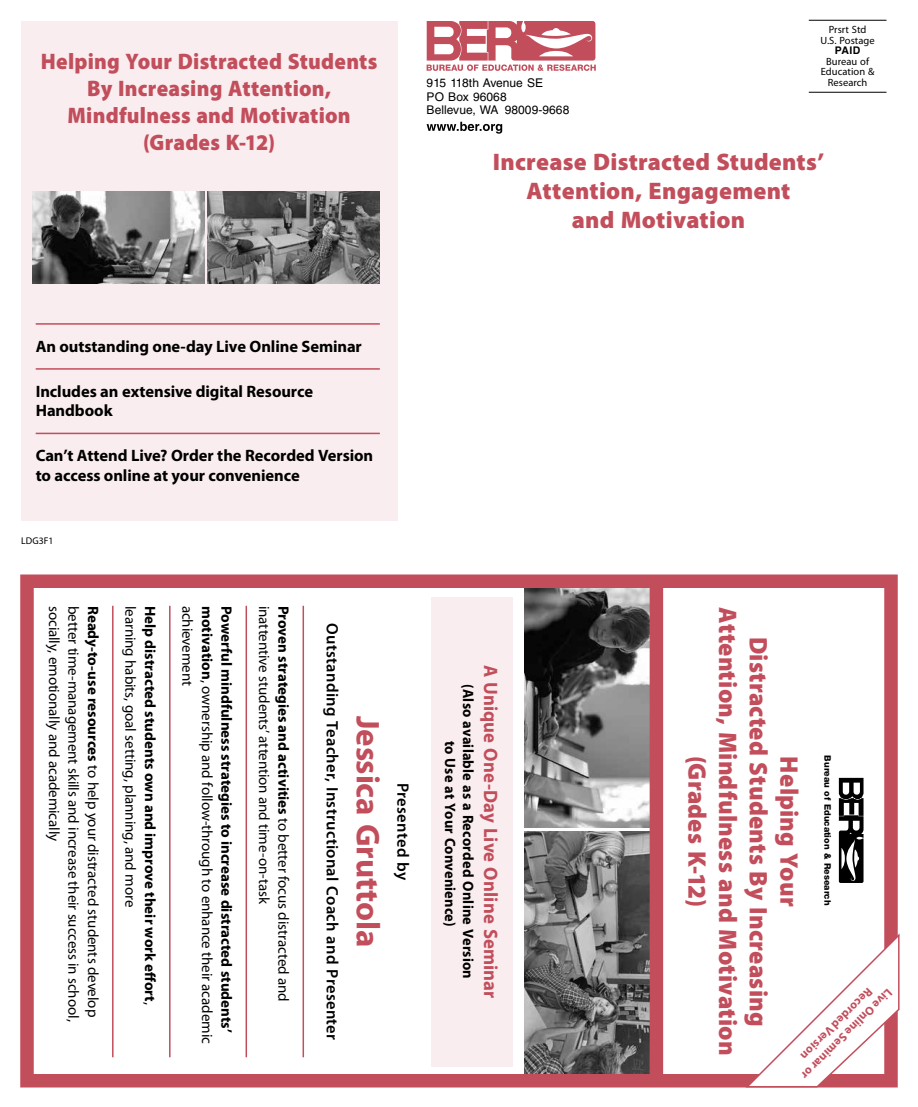
<style>
.page{position:relative;width:918px;height:1107px;background:#fff}
.page>*{position:absolute;margin:0;border:0;box-sizing:border-box;transform-origin:0 0}
.t1{font:700 33px "Myriad Pro";letter-spacing:-.005em;color:#c24e5c}
.t2{font:900 25.5px/30.6px "Myriad Pro";letter-spacing:.01em;color:#c24e5c;text-align:center;scale:.96 1}
.t3{font:900 24px/28.8px "Myriad Pro";letter-spacing:.01em;color:#c24e5c;text-align:center}
.t4{font:900 22.5px/27px "Myriad Pro";letter-spacing:.01em;color:#c24e5c;text-align:center;scale:.95 1}
.t5{font:700 19.5px "Myriad Pro";letter-spacing:.005em;color:#c24e5c;scale:.96 1}
.t6{font:700 16.5px/19.5px "Myriad Pro";letter-spacing:-.005em;color:#000}
.t7{font:600 16.5px "Myriad Pro";letter-spacing:.02em;color:#000}
.t8{font:15px "Myriad Pro";letter-spacing:-.005em;color:#000}
.t9{font:700 15px "Myriad Pro";color:#000}
.t10{font:700 15px/18px "Myriad Pro";color:#000;text-align:center;scale:.96 1}
.t11{font:12px/13.5px "Helvetica LT Std";letter-spacing:.005em;color:#000}
.t12{font:700 12px "Myriad Pro";color:#c24e5c}
.t13{font:10.5px/10.5px "Myriad Pro";letter-spacing:.005em;color:#000;text-align:center}
.t14{font:700 10.5px "Helvetica LT Std";color:#000}
.t15{font:9.75px "Myriad Pro";letter-spacing:.01em;color:#000}
.t16{font:800 9px "Helvetica Neue LT Std";color:#000}
.s1{font-weight:400}
.s2{font-weight:700}
</style>
<div class="page">
<div style="left:21px;top:21px;width:376px;height:499px;background:#f9edef"></div>
<hr style="left:303px;top:606px;width:1px;height:451px;background:#c24e5c">
<hr style="left:246px;top:606px;width:1px;height:451px;background:#c24e5c">
<hr style="left:169px;top:606px;width:2px;height:451px;background:#c24e5c">
<hr style="left:112px;top:606px;width:2px;height:451px;background:#c24e5c">
<hr style="left:809px;top:20px;width:78px;height:1px;background:#000">
<hr style="left:809px;top:92px;width:78px;height:1px;background:#000">
<svg style="left:427px;top:21px;width:169px;height:50px"></svg>
<svg style="left:427px;top:122px;width:75px;height:12px"></svg>
<div style="left:432px;top:597px;width:81px;height:469px;background:#f9edef"></div>
<hr style="left:36px;top:323px;width:344px;height:2px;background:#c24e5c">
<hr style="left:36px;top:368px;width:344px;height:2px;background:#c24e5c">
<hr style="left:36px;top:433px;width:344px;height:1px;background:#c24e5c">
<svg style="left:839px;top:778px;width:25px;height:105px"></svg>
<img style="left:524px;top:589px;width:126px;height:238px">
<img style="left:524px;top:832px;width:126px;height:241px">
<div style="left:650px;top:579px;width:13px;height:505px;background:#c24e5c"></div>
<img style="left:33px;top:192px;width:171px;height:91px">
<img style="left:208px;top:192px;width:172px;height:91px">
<div style="left:20px;top:574px;width:878px;height:514px;border:14px solid #c24e5c"></div>
<svg style="left:744px;top:933px;width:156px;height:155px"></svg>
<h3 class="t4" style="left:41px;top:47px;width:356px">Helping Your Distracted Students<br>By Increasing Attention,<br>Mindfulness and Motivation (Grades K-12)</h3>
<p class="t13" style="left:821px;top:24px;width:56px">Prsrt Std<br>U.S. Postage</p>
<p class="t14" style="left:835px;top:44px;width:27px">PAID</p>
<p class="t13" style="left:821px;top:56px;width:55px">Bureau of<br>Education &amp;</p>
<p class="t11" style="left:427px;top:76px;width:118px">915 118th Avenue SE</p>
<p class="t13" style="left:828px;top:77px;width:41px">Research</p>
<p class="t11" style="left:427px;top:90px;width:144px">PO Box 96068<br>Bellevue, WA 98009‑9668</p>
<h3 class="t3" style="left:493px;top:147px;width:333px">Increase Distracted Students’<br>Attention, Engagement<br>and Motivation</h3>
<p class="t6" style="left:36px;top:336px;width:328px">An outstanding one-day Live Online Seminar</p>
<p class="t6" style="left:36px;top:381px;width:279px">Includes an extensive digital Resource<br>Handbook</p>
<p class="t6" style="left:36px;top:445px;width:339px">Can’t Attend Live? Order the Recorded Version to access online at your convenience</p>
<p class="t15" style="left:21px;top:535px;width:34px">LDG3F1</p>
<p class="t9" style="left:160px;top:606px;width:401px;rotate:90deg">Help distracted students own and improve their work effort<span class="s1">,</span></p>
<p class="t8" style="left:197px;top:606px;width:82px;rotate:90deg">achievement</p>
<p class="t8" style="left:63px;top:606px;width:237px;rotate:90deg">socially, emotionally and academically</p>
<p class="t8" style="left:83px;top:606px;width:417px;rotate:90deg">better time-management skills and increase their success in school,</p>
<p class="t8" style="left:216px;top:606px;width:439px;rotate:90deg"><span class="s2">motivation</span>, ownership and follow-through to enhance their academic</p>
<p class="t9" style="left:236px;top:606px;width:429px;rotate:90deg">Powerful mindfulness strategies to increase distracted students’</p>
<p class="t8" style="left:273px;top:606px;width:300px;rotate:90deg">inattentive students’ attention and time-on-task</p>
<p class="t8" style="left:102px;top:606px;width:413px;rotate:90deg"><span class="s2">Ready-to-use resources</span> to help your distracted students develop</p>
<p class="t8" style="left:140px;top:606px;width:303px;rotate:90deg">learning habits, goal setting, planning, and more</p>
<p class="t9" style="left:293px;top:606px;width:397px;rotate:90deg">Proven strategies and activities <span class="s1">to better focus distracted and</span></p>
<p class="t7" style="left:343px;top:623px;width:419px;rotate:90deg">Outstanding Teacher, Instructional Coach and Presenter</p>
<h1 class="t1" style="left:390px;top:716px;width:233px;rotate:90deg">Jessica Gruttola</h1>
<p class="t7" style="left:413px;top:783px;width:99px;rotate:90deg">Presented by</p>
<h3 class="t5" style="left:504px;top:665px;width:349px;rotate:90deg">A Unique One-Day Live Online Seminar</h3>
<p class="t10" style="left:478px;top:684px;width:308px;rotate:90deg">(Also available as a Recorded Online Version to Use at Your Convenience)</p>
<h2 class="t2" style="left:805px;top:607px;width:468px;rotate:90deg">Helping Your<br>Distracted Students By Increasing<br>Attention, Mindfulness and Motivation (Grades K-12)</h2>
<p class="t16" style="left:833px;top:755px;width:151px;rotate:90deg">Bureau of Education &amp; Research</p>
<p class="t12" style="left:876px;top:995px;width:97px;rotate:135deg">Recorded Version</p>
<p class="t12" style="left:896px;top:996px;width:124px;rotate:135deg">Live Online Seminar or</p>
</div>
